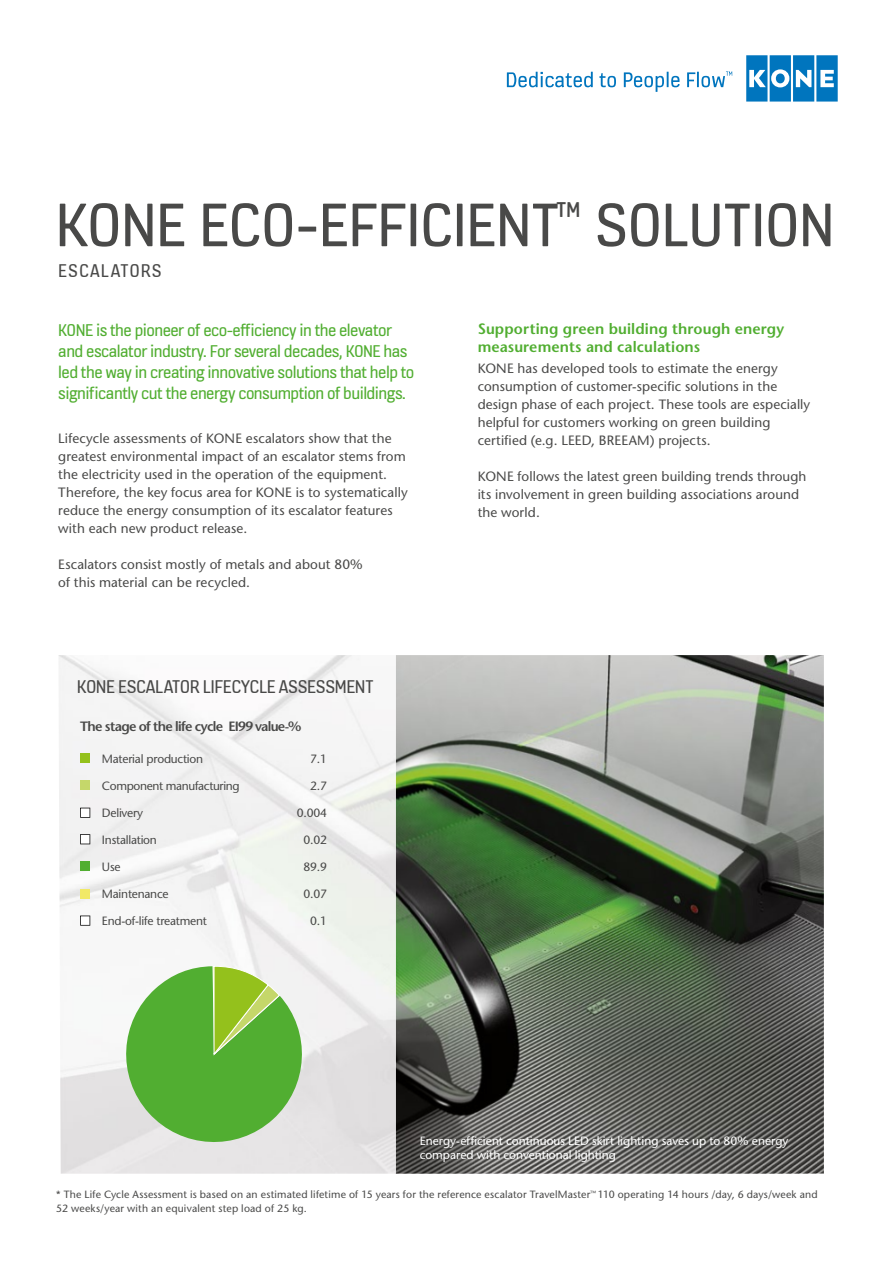
<style>
.page{position:relative;width:893px;height:1263px;background:#fff}
.page>*{position:absolute;margin:0;border:0;box-sizing:border-box;transform-origin:0 0}
.t1{font:66px "KONE Information v 13";letter-spacing:-.015em;color:#494948}
.t2{font:19.5px "KONE Information v 13";letter-spacing:-.015em;color:#494948}
.t3{font:19.5px "KONE Information v 13";letter-spacing:.05em;color:#494948}
.t4{font:18px/21px "KONE Information v 13";letter-spacing:-.03em;color:#51ae31}
.t5{font:600 15px/18px "Stone Sans";letter-spacing:.01em;color:#51ae31}
.t6{font:13.5px/18px "Stone Sans";letter-spacing:.01em;color:#494948}
.t7{font:600 13.5px "Stone Sans";letter-spacing:-.05em;color:#494948}
.t8{font:12px "Stone Sans";letter-spacing:-.02em;color:#494948}
.t9{font:12px/13.5px "Stone Sans";color:#fff}
.t10{font:10.5px/13.5px "Stone Sans";letter-spacing:.015em;color:#494948}
</style>
<div class="page">
<img style="left:396px;top:655px;width:428px;height:519px">
<img style="left:58px;top:655px;width:338px;height:302px">
<svg style="left:126px;top:966px;width:176px;height:176px;background:#7cbe5b"></svg>
<div style="left:80px;top:754px;width:10px;height:9px;background:#94c11c"></div>
<div style="left:80px;top:889px;width:10px;height:9px;background:#f1e967"></div>
<div style="left:80px;top:861px;width:10px;height:9px;background:#51ae31"></div>
<div style="left:80px;top:781px;width:10px;height:9px;background:#c5d76a"></div>
<svg style="left:80px;top:808px;width:10px;height:10px"></svg>
<svg style="left:80px;top:834px;width:10px;height:10px"></svg>
<svg style="left:80px;top:915px;width:10px;height:11px"></svg>
<svg style="left:746px;top:55px;width:92px;height:47px"></svg>
<svg style="left:507px;top:71px;width:225px;height:21px"></svg>
<h1 class="t1" style="left:55px;top:181px;width:781px">KONE ECO-EFFICIENT<sup>™</sup> SOLUTION</h1>
<h2 class="t3" style="left:58px;top:258px;width:105px">ESCALATORS</h2>
<h3 class="t4" style="left:58px;top:319px;width:358px">KONE is the pioneer of eco-efficiency in the elevator and escalator industry. For several decades, KONE has led the way in creating innovative solutions that help to significantly cut the energy consumption of buildings.</h3>
<p class="t6" style="left:58px;top:429px;width:351px">Lifecycle assessments of KONE escalators show that the greatest environmental impact of an escalator stems from the electricity used in the operation of the equipment.<br>Therefore, the key focus area for KONE is to systematically reduce the energy consumption of its escalator features with each new product release.</p>
<p class="t6" style="left:58px;top:555px;width:306px">Escalators consist mostly of metals and about 80% of this material can be recycled.</p>
<h2 class="t2" style="left:77px;top:674px;width:298px">KONE ESCALATOR LIFECYCLE ASSESSMENT</h2>
<p class="t7" style="left:80px;top:718px;width:223px">The stage of the life cycle EI99 value-%</p>
<p class="t8" style="left:102px;top:751px;width:103px">Material production</p>
<p class="t8" style="left:310px;top:751px;width:18px">7.1</p>
<p class="t8" style="left:102px;top:778px;width:139px">Component manufacturing</p>
<p class="t8" style="left:310px;top:778px;width:18px">2.7</p>
<p class="t8" style="left:102px;top:805px;width:43px">Delivery</p>
<p class="t8" style="left:297px;top:805px;width:32px">0.004</p>
<p class="t8" style="left:102px;top:832px;width:56px">Installation</p>
<p class="t8" style="left:304px;top:832px;width:25px">0.02</p>
<p class="t8" style="left:102px;top:859px;width:20px">Use</p>
<p class="t8" style="left:304px;top:859px;width:25px">89.9</p>
<p class="t8" style="left:102px;top:886px;width:68px">Maintenance</p>
<p class="t8" style="left:304px;top:886px;width:25px">0.07</p>
<p class="t8" style="left:102px;top:913px;width:107px">End-of-life treatment</p>
<p class="t8" style="left:310px;top:913px;width:18px">0.1</p>
<p class="t5" style="left:478px;top:320px;width:308px">Supporting green building through energy measurements and calculations</p>
<p class="t6" style="left:478px;top:359px;width:334px">KONE has developed tools to estimate the energy consumption of customer-specific solutions in the design phase of each project. These tools are especially helpful for customers working on green building certified (e.g. LEED, BREEAM) projects.</p>
<p class="t6" style="left:478px;top:467px;width:330px">KONE follows the latest green building trends through its involvement in green building associations around the world.</p>
<p class="t9" style="left:420px;top:1134px;width:370px">Energy-efficient continuous LED skirt lighting saves up to 80% energy compared with conventional lighting</p>
<p class="t10" style="left:56px;top:1188px;width:763px">* The Life Cycle Assessment is based on an estimated lifetime of 15 years for the reference escalator TravelMaster<sup>™</sup> 110 operating 14 hours /day, 6 days/week and<br>52 weeks/year with an equivalent step load of 25 kg.</p>
</div>
